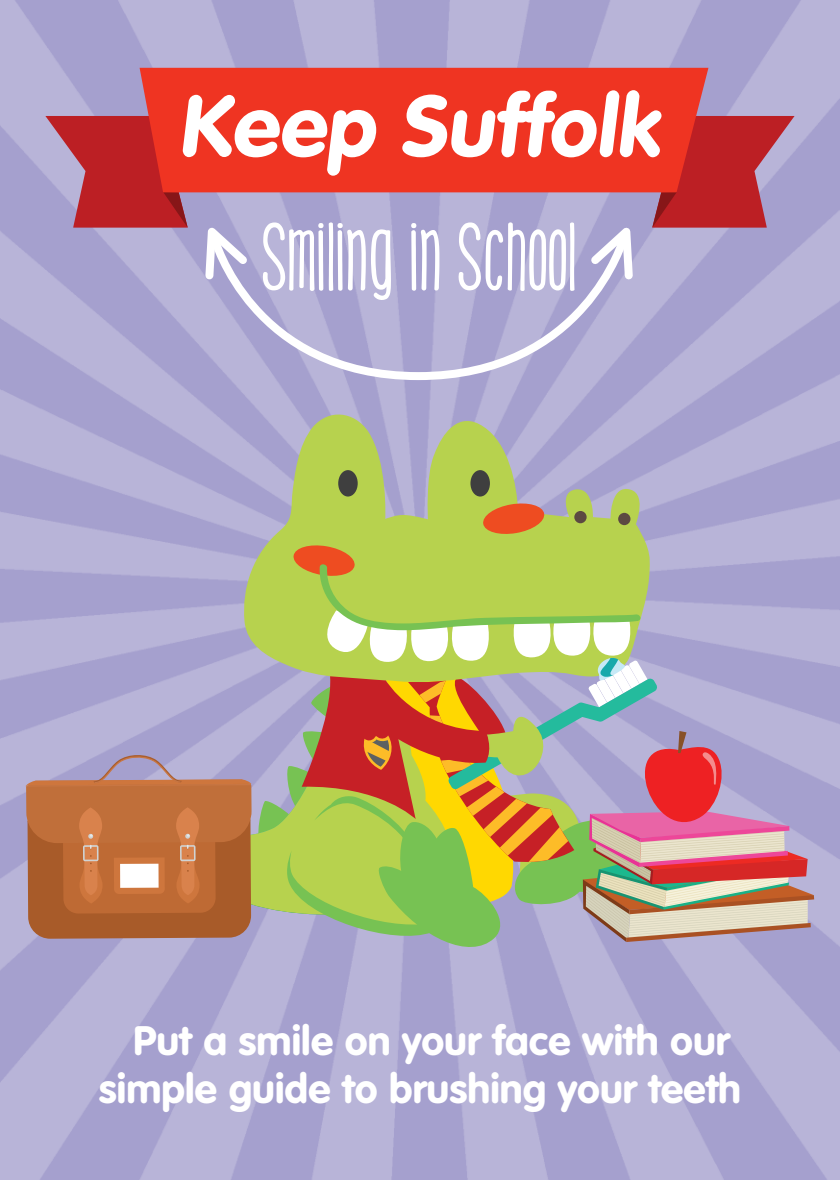
<style>
.page{position:relative;width:840px;height:1180px;background:#fff}
.page>*{position:absolute;margin:0;border:0;box-sizing:border-box;transform-origin:0 0}
.t1{font:91.8px "KG How Many Times";color:#fff}
.t2{font:italic 700 84.4px "Volkswagen";color:#fff}
.t3{font:700 40px/48px "Volkswagen";color:#fff;text-align:center}
</style>
<div class="page">
<img style="left:0;top:0;width:839px;height:1179px">
<svg style="left:241px;top:414px;width:409px;height:129px;background:#b2bc96"></svg>
<svg style="left:481px;top:501px;width:64px;height:35px;background:#d97b39"></svg>
<div style="left:617px;top:513px;width:13px;height:12px;background:#5c4942;border-radius:50%"></div>
<div style="left:574px;top:511px;width:12px;height:12px;background:#5c4942;border-radius:50%"></div>
<div style="left:338px;top:470px;width:19px;height:26px;background:#3f3f3f;border-radius:50%"></div>
<div style="left:470px;top:470px;width:19px;height:26px;background:#3f3f3f;border-radius:50%"></div>
<svg style="left:26px;top:543px;width:787px;height:403px;background:#b6a589"></svg>
<svg style="left:651px;top:116px;width:143px;height:111px;background:#b64352"></svg>
<svg style="left:45px;top:116px;width:143px;height:111px;background:#b74452"></svg>
<div style="left:139px;top:68px;width:569px;height:124px;background:#ef3422"></div>
<svg style="left:206px;top:230px;width:425px;height:150px;background:#b4afd5"></svg>
<svg style="left:201px;top:214px;width:53px;height:70px"></svg>
<svg style="left:583px;top:214px;width:53px;height:70px"></svg>
<h2 class="t2" style="left:178px;top:78px;width:481px">Keep Suffolk</h2>
<h1 class="t1" style="left:260px;top:208px;width:317px">Smiling in School</h1>
<p class="t3" style="left:99px;top:1016px;width:643px">Put a smile on your face with our simple guide to brushing your teeth</p>
</div>
